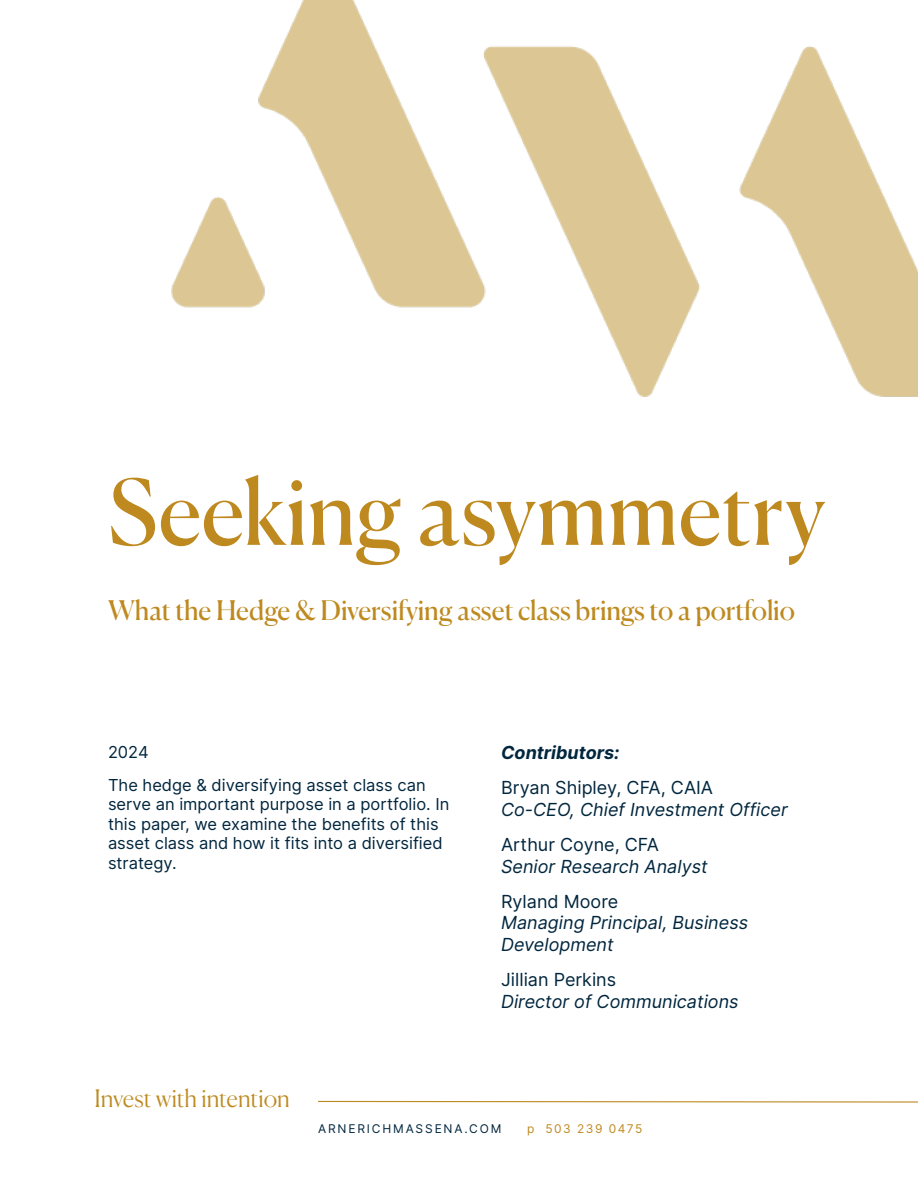
<style>
.page{position:relative;width:918px;height:1188px;background:#fff}
.page>*{position:absolute;margin:0;border:0;box-sizing:border-box;transform-origin:0 0}
.t1{font:90px "Canela";color:#be8a20}
.t2{font:27px "Canela";letter-spacing:-.005em;color:#be8a20}
.t3{font:300 24px "Canela";color:#be8a20}
.Cover__subtitle{font:italic 18px/21.6px "Inter";color:#00263e}
.t4{font:italic 700 18px "Inter";color:#00263e}
.Inter_body{font:16.5px/19.5px "Inter";color:#00263e}
.t5{font:12px "Inter";letter-spacing:.155em;color:#00263e}
.t6{font:12px "Inter";letter-spacing:.125em;color:#be8a20}
.s1{font-style:normal}
</style>
<div class="page">
<img style="left:171px;top:0;width:747px;height:397px">
<svg style="left:318px;top:1100px;width:600px;height:3px"></svg>
<p class="t1" style="left:108px;top:442px;width:719px">Seeking asymmetry</p>
<p class="t2" style="left:108px;top:589px;width:688px">What the Hedge &amp; Diversifying asset class brings to a portfolio</p>
<p class="Inter_body" style="left:108px;top:742px;width:42px">2024</p>
<p class="Inter_body" style="left:108px;top:775px;width:343px">The hedge &amp; diversifying asset class can serve an important purpose in a portfolio. In this paper, we examine the benefits of this asset class and how it fits into a diversified strategy.</p>
<p class="t3" style="left:94px;top:1080px;width:197px">Invest with intention</p>
<p class="t4" style="left:501px;top:740px;width:120px">Contributors:</p>
<p class="Cover__subtitle" style="left:501px;top:777px;width:288px"><span class="s1">Bryan Shipley, CFA, CAIA<br></span>Co-CEO, Chief Investment Officer</p>
<p class="Cover__subtitle" style="left:501px;top:833px;width:208px"><span class="s1">Arthur Coyne, CFA<br></span>Senior Research Analyst</p>
<p class="Cover__subtitle" style="left:501px;top:890px;width:249px"><span class="s1">Ryland Moore<br></span>Managing Principal, Business<br>Development</p>
<p class="Cover__subtitle" style="left:501px;top:968px;width:239px"><span class="s1">Jillian Perkins<br></span>Director of Communications</p>
<p class="t5" style="left:318px;top:1120px;width:185px">ARNERICHMASSENA.COM</p>
<p class="t6" style="left:527px;top:1120px;width:117px">p 503 239 0475</p>
</div>
